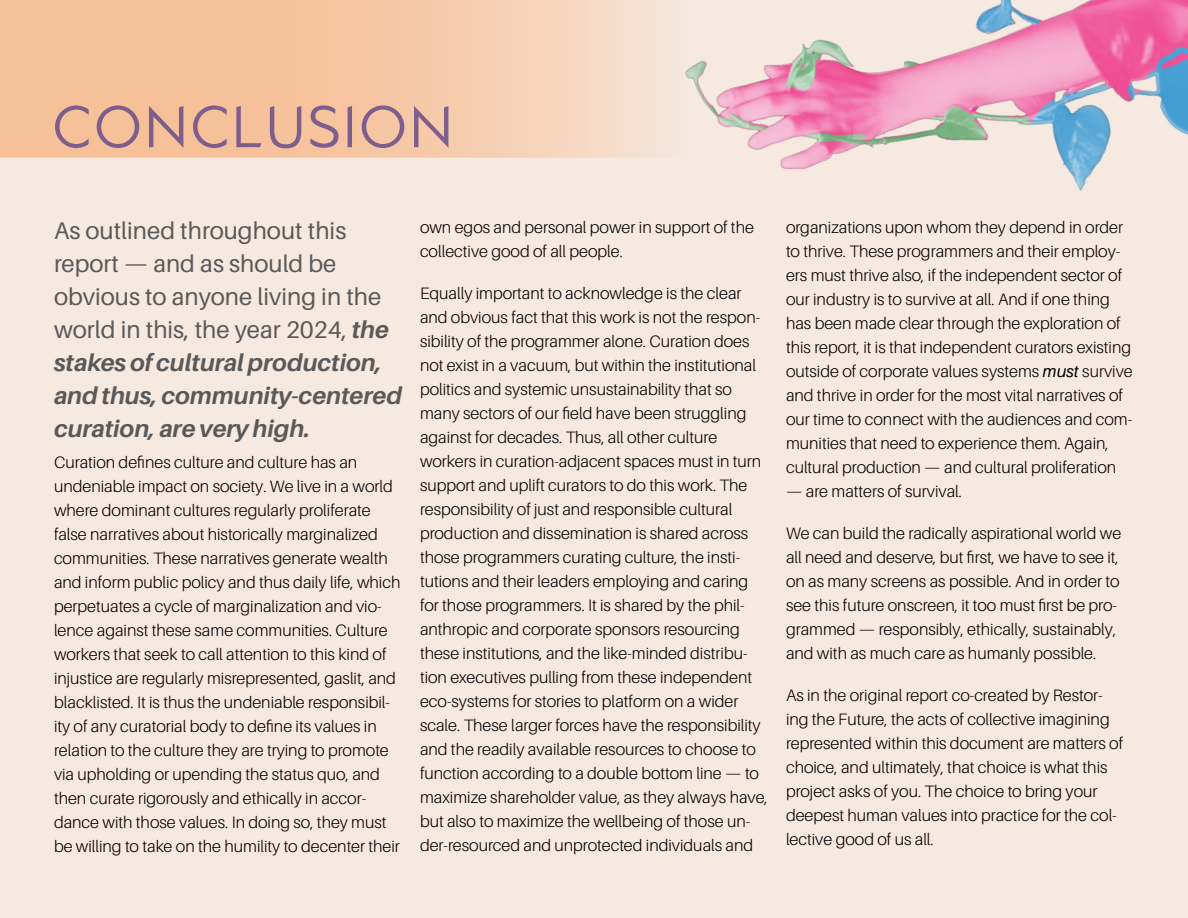
<style>
.page{position:relative;width:1188px;height:918px;background:#f5e9e0}
.page>*{position:absolute;margin:0;border:0;box-sizing:border-box;transform-origin:0 0}
.t1{font:57px "Kano";color:#7e5f8c}
.t2{font:24px/33px "Aileron";color:#58595b}
.t3{font:300 16.5px/24px "Aileron";color:#000}
.s1{font-weight:700;font-style:italic}
.s2{font-weight:400;font-style:italic}
</style>
<div class="page">
<svg style="left:0;top:0;width:621px;height:158px;background:#f5c7a5"></svg>
<img style="left:621px;top:0;width:567px;height:191px">
<h1 class="t1" style="left:51px;top:104px;width:405px">CONCLUSION</h1>
<h2 class="t2" style="left:54px;top:214px;width:350px">As outlined throughout this report — and as should be obvious to anyone living in the world in this, the year 2024, <span class="s1">the stakes of cultural production, and thus, community-centered curation, are very high.</span></h2>
<p class="t3" style="left:54px;top:450px;width:348px">Curation defines culture and culture has an undeniable impact on society. We live in a world where dominant cultures regularly proliferate false narratives about historically marginalized communities. These narratives generate wealth and inform public policy and thus daily life, which perpetuates a cycle of marginalization and vio&shy;lence against these same communities. Culture workers that seek to call attention to this kind of injustice are regularly misrepresented, gaslit, and blacklisted. It is thus the undeniable responsibil&shy;ity of any curatorial body to define its values in relation to the culture they are trying to promote via upholding or upending the status quo, and then curate rigorously and ethically in accor&shy;dance with those values. In doing so, they must be willing to take on the humility to decenter their</p>
<p class="t3" style="left:420px;top:216px;width:335px">own egos and personal power in support of the collective good of all people.</p>
<p class="t3" style="left:420px;top:282px;width:349px">Equally important to acknowledge is the clear and obvious fact that this work is not the respon&shy;sibility of the programmer alone. Curation does not exist in a vacuum, but within the institutional politics and systemic unsustainability that so many sectors of our field have been struggling against for decades. Thus, all other culture workers in curation-adjacent spaces must in turn support and uplift curators to do this work. The responsibility of just and responsible cultural production and dissemination is shared across those programmers curating culture, the insti&shy;tutions and their leaders employing and caring for those programmers. It is shared by the phil&shy;anthropic and corporate sponsors resourcing these institutions, and the like-minded distribu&shy;tion executives pulling from these independent eco-systems for stories to platform on a wider scale. These larger forces have the responsibility and the readily available resources to choose to function according to a double bottom line — to maximize shareholder value, as they always have, but also to maximize the wellbeing of those un&shy;der-resourced and unprotected individuals and</p>
<p class="t3" style="left:786px;top:216px;width:348px">organizations upon whom they depend in order to thrive. These programmers and their employ&shy;ers must thrive also, if the independent sector of our industry is to survive at all. And if one thing has been made clear through the exploration of this report, it is that independent curators existing outside of corporate values systems <span class="s2">must</span> survive and thrive in order for the most vital narratives of our time to connect with the audiences and com&shy;munities that need to experience them. Again, cultural production — and cultural proliferation</p>
<p class="t3" style="left:786px;top:480px;width:178px">— are matters of survival.</p>
<p class="t3" style="left:786px;top:522px;width:337px">We can build the radically aspirational world we all need and deserve, but first, we have to see it, on as many screens as possible. And in order to see this future onscreen, it too must first be pro&shy;grammed — responsibly, ethically, sustainably, and with as much care as humanly possible.</p>
<p class="t3" style="left:786px;top:684px;width:339px">As in the original report co-created by Restor&shy;ing the Future, the acts of collective imagining represented within this document are matters of choice, and ultimately, that choice is what this project asks of you. The choice to bring your deepest human values into practice for the col&shy;lective good of us all.</p>
</div>
